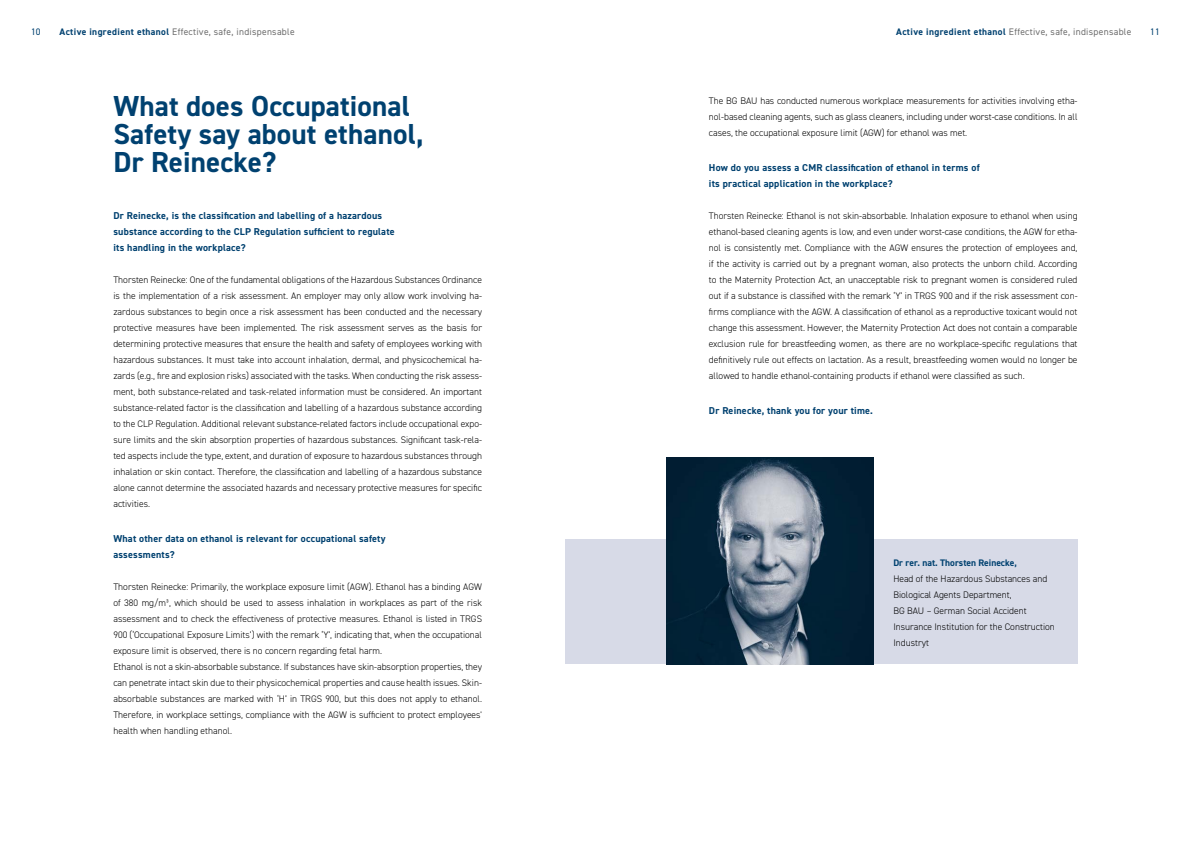
<style>
.page{position:relative;width:1191px;height:842px;background:#fff}
.page>*{position:absolute;margin:0;border:0;box-sizing:border-box;transform-origin:0 0}
.t1{font:700 29px/28px "DIN2014";letter-spacing:.005em;color:#004170}
.t2{font:700 10px/16px "DIN2014";letter-spacing:.02em;color:#004170}
.t3{font:300 9.5px/16px "DIN2014";color:#000;text-align:justify}
.t4{font:9.5px "DIN2014";letter-spacing:.03em;color:#6e6e6e}
.t5{font:700 9.5px "DIN2014";color:#004170}
.t6{font:9.5px "DIN2014";color:#004170}
.s1{font-weight:700;color:#004170}
</style>
<div class="page">
<div style="left:565px;top:540px;width:512px;height:124px;background:#d7dae7"></div>
<img style="left:666px;top:457px;width:207px;height:207px">
<p class="t6" style="left:31px;top:29px;width:11px">10</p>
<p class="t6" style="left:1150px;top:29px;width:11px">11</p>
<p class="t4" style="left:60px;top:29px;width:237px"><span class="s1">Active ingredient ethanol</span> Effective, safe, indispensable</p>
<p class="t4" style="left:896px;top:29px;width:237px"><span class="s1">Active ingredient ethanol</span> Effective, safe, indispensable</p>
<h1 class="t1" style="left:113px;top:95px;width:312px">What does Occupational<br>Safety say about ethanol,<br>Dr Reinecke?</h1>
<p class="t2" style="left:113px;top:208px;width:283px">Dr Reinecke, is the classification and labelling of a hazardous substance according to the CLP Regulation sufficient to regulate its handling in the workplace?</p>
<p class="t3" style="left:113px;top:272px;width:370px">Thorsten Reinecke: One of the fundamental obligations of the Hazardous Substances Ordinance is the implementation of a risk assessment. An employer may only allow work involving ha&shy;zardous substances to begin once a risk assessment has been conducted and the necessary protective measures have been implemented. The risk assessment serves as the basis for determining protective measures that ensure the health and safety of employees working with hazardous substances. It must take into account inhalation, dermal, and physicochemical ha&shy;zards (e.g., fire and explosion risks) associated with the tasks. When conducting the risk assess&shy;ment, both substance-related and task-related information must be considered. An important substance-related factor is the classification and labelling of a hazardous substance according to the CLP Regulation. Additional relevant substance-related factors include occupational expo&shy;sure limits and the skin absorption properties of hazardous substances. Significant task-rela&shy;ted aspects include the type, extent, and duration of exposure to hazardous substances through inhalation or skin contact. Therefore, the classification and labelling of a hazardous substance alone cannot determine the associated hazards and necessary protective measures for specific activities.</p>
<p class="t2" style="left:113px;top:531px;width:274px">What other data on ethanol is relevant for occupational safety assessments?</p>
<p class="t3" style="left:113px;top:579px;width:370px;text-align:left">Thorsten Reinecke: Primarily, the workplace exposure limit (AGW). Ethanol has a binding AGW of 380 mg/m³, which should be used to assess inhalation in workplaces as part of the risk assessment and to check the effectiveness of protective measures. Ethanol is listed in TRGS 900 (‘Occupational Exposure Limits’) with the remark ‘Y’, indicating that, when the occupational exposure limit is observed, there is no concern regarding fetal harm.<br>Ethanol is not a skin-absorbable substance. If substances have skin-absorption properties, they can penetrate intact skin due to their physicochemical properties and cause health issues. Skin&shy;absorbable substances are marked with ‘H’ in TRGS 900, but this does not apply to ethanol.<br>Therefore, in workplace settings, compliance with the AGW is sufficient to protect employees' health when handling ethanol.</p>
<p class="t3" style="left:709px;top:93px;width:370px">The BG BAU has conducted numerous workplace measurements for activities involving etha&shy;nol-based cleaning agents, such as glass cleaners, including under worst-case conditions. In all cases, the occupational exposure limit (AGW) for ethanol was met.</p>
<p class="t2" style="left:709px;top:160px;width:272px">How do you assess a CMR classification of ethanol in terms of its practical application in the workplace?</p>
<p class="t3" style="left:709px;top:208px;width:370px">Thorsten Reinecke: Ethanol is not skin-absorbable. Inhalation exposure to ethanol when using ethanol-based cleaning agents is low, and even under worst-case conditions, the AGW for etha&shy;nol is consistently met. Compliance with the AGW ensures the protection of employees and, if the activity is carried out by a pregnant woman, also protects the unborn child. According to the Maternity Protection Act, an unacceptable risk to pregnant women is considered ruled out if a substance is classified with the remark ‘Y’ in TRGS 900 and if the risk assessment con&shy;firms compliance with the AGW. A classification of ethanol as a reproductive toxicant would not change this assessment. However, the Maternity Protection Act does not contain a comparable exclusion rule for breastfeeding women, as there are no workplace-specific regulations that definitively rule out effects on lactation. As a result, breastfeeding women would no longer be allowed to handle ethanol-containing products if ethanol were classified as such.</p>
<p class="t2" style="left:709px;top:403px;width:166px">Dr Reinecke, thank you for your time.</p>
<p class="t5" style="left:893px;top:559px;width:125px">Dr rer. nat. Thorsten Reinecke,</p>
<p class="t3" style="left:893px;top:571px;width:163px;text-align:left">Head of the Hazardous Substances and<br>Biological Agents Department,<br>BG BAU – German Social Accident<br>Insurance Institution for the Construction<br>Industryt</p>
</div>
